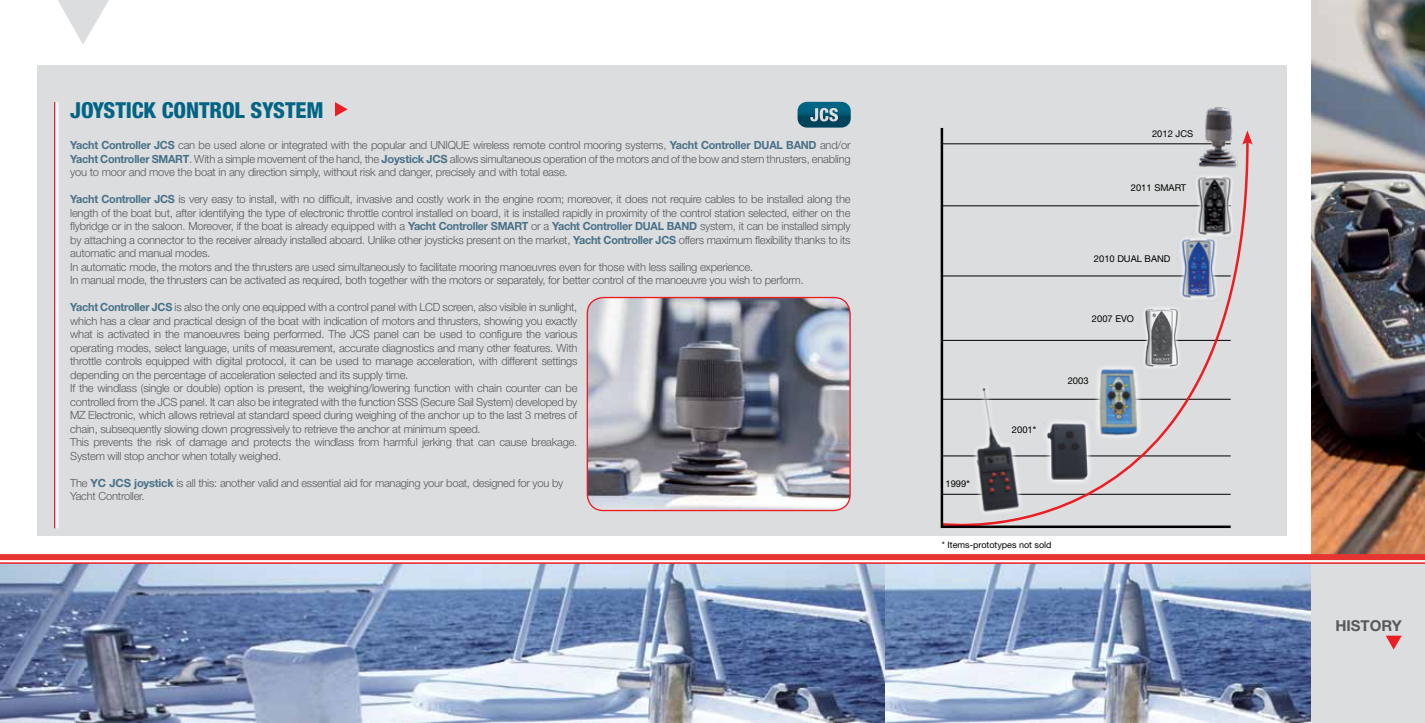
<style>
.page{position:relative;width:1425px;height:723px;background:#fff}
.page>*{position:absolute;margin:0;border:0;box-sizing:border-box;transform-origin:0 0}
.t1{font:800 condensed 22.05px "Helvetica Neue LT Std";letter-spacing:-.005em;color:#006485}
.t2{font:700 15px "Helvetica Neue LT Std";color:#58595b}
.t3{font:300 11.25px/13.5px "Helvetica Neue LT Std";letter-spacing:-.02em;color:#58595b}
.t4{font:9.3px "Helvetica Neue LT Std";color:#000}
.t5{font:9px "Helvetica Neue LT Std";color:#000}
.s1{font-weight:700;color:#487189}
.s2{font-family:"Trebuchet MS"}
</style>
<div class="page">
<img style="left:0;top:564px;width:1311px;height:159px">
<div style="left:37px;top:65px;width:1249px;height:471px;background:#dcddde"></div>
<div style="left:1311px;top:564px;width:113px;height:159px;background:#dcddde"></div>
<img style="left:1311px;top:0;width:113px;height:554px">
<hr style="left:0;top:562px;width:1424px;height:2px;background:#ed1d24">
<div style="left:0;top:554px;width:1424px;height:6px;background:#e63530"></div>
<img style="left:588px;top:297px;width:262px;height:213px">
<div style="left:586px;top:297px;width:264px;height:214px;border:1px solid #ed1d24;border-radius:16px"></div>
<svg style="left:335px;top:102px;width:12px;height:14px"></svg>
<hr style="left:54px;top:102px;width:2px;height:426px;background:#ed1d24">
<hr style="left:55px;top:102px;width:3px;height:426px;background:#fff">
<svg style="left:939px;top:145px;width:310px;height:416px"></svg>
<svg style="left:1245px;top:130px;width:7px;height:15px"></svg>
<img style="left:1233px;top:172px;width:3px;height:67px">
<svg style="left:939px;top:128px;width:294px;height:401px"></svg>
<hr style="left:942px;top:144px;width:288px;height:1px;background:#000">
<img style="left:1194px;top:107px;width:51px;height:62px">
<svg style="left:797px;top:102px;width:53px;height:26px"></svg>
<svg style="left:1386px;top:636px;width:15px;height:13px"></svg>
<svg style="left:58px;top:0;width:51px;height:44px"></svg>
<h1 class="t1" style="left:70px;top:96px;width:255px">JOYSTICK CONTROL SYSTEM</h1>
<p class="t3" style="left:70px;top:138px;width:781px"><span class="s1">Yacht Controller JCS</span> can be used alone or integrated with the popular and UNIQUE wireless remote control mooring systems, <span class="s1">Yacht Controller DUAL BAND</span> and/or<br><span class="s1">Yacht Controller Smart</span></p>
<p class="t3" style="left:70px;top:152px;width:782px;text-indent:119px">. With a simple movement of the hand, the <span class="s1">Joystick JCS</span> allows simultaneous operation of the motors and of the bow and stern thrusters, enabling you to moor and move the boat in any direction simply, without risk and danger, precisely and with total ease.</p>
<p class="t3" style="left:70px;top:192px;width:782px;text-align:justify"><span class="s1">Yacht Controller JCS</span> is very easy to install, with no difficult, invasive and costly work in the engine room; moreover, it does not require cables to be installed along the length of the boat but, after identifying the type of electronic throttle control installed on board, it is installed rapidly in proximity of the control station selected, either on the flybridge or in the saloon. Moreover, if the boat is already equipped with a <span class="s1">Yacht Controller Smart</span></p>
<p class="t3" style="left:70px;top:219px;width:781px;text-indent:461px">or a <span class="s1">Yacht Controller DUAL BAND</span> system, it can be installed simply by attaching a connector to the receiver already installed aboard. Unlike other joysticks present on the market, <span class="s1">Yacht Controller JCS</span> offers maximum flexibility thanks to its automatic and manual modes.<br>In automatic mode, the motors and the thrusters are used simultaneously to facilitate mooring manoeuvres even for those with less sailing experience.<br>In manual mode, the thrusters can be activated as required, both together with the motors or separately, for better control of the manoeuvre you wish to perform.</p>
<p class="t3" style="left:70px;top:300px;width:509px"><span class="s1">Yacht Controller JCS</span> is also the only one equipped with a control panel with LCD screen, also visible in sunlight, which has a clear and practical design of the boat with indication of motors and thrusters, showing you exactly what is activated in the manoeuvres being performed. The JCS panel can be used to configure the various operating modes, select language, units of measurement, accurate diagnostics and many other features. With throttle controls equipped with digital protocol, it can be used to manage acceleration, with different settings depending on the percentage of acceleration selected and its supply time.<br>If the windlass (single or double) option is present, the weighing/lowering function with chain counter can be controlled from the JCS panel. It can also be integrated with the function SSS (Secure Sail System) developed by MZ Electronic, which allows retrieval at standard speed during weighing of the anchor up to the last 3 metres of chain, subsequently slowing down progressively to retrieve the anchor at minimum speed.<br>This prevents the risk of damage and protects the windlass from harmful jerking that can cause breakage.<br>System will stop anchor when totally weighed.</p>
<p class="t3" style="left:70px;top:476px;width:495px">The <span class="s1">YC JCS joystick</span> is all this: another valid and essential aid for managing your boat, designed for you by<br>Yacht Controller.</p>
<p class="t4" style="left:1152px;top:128px;width:43px">2012 JCS</p>
<p class="t4" style="left:1130px;top:182px;width:57px">2011 SMART</p>
<p class="t4" style="left:945px;top:478px;width:26px">1999<span class="s2">*</span></p>
<p class="t4" style="left:1012px;top:424px;width:26px">2001<span class="s2">*</span></p>
<p class="t4" style="left:1093px;top:253px;width:78px">2010 DUAL BAND</p>
<p class="t4" style="left:1091px;top:313px;width:44px">2007 Evo</p>
<p class="t4" style="left:1067px;top:375px;width:22px">2003</p>
<p class="t5" style="left:942px;top:540px;width:111px">* Items-prototypes not sold</p>
<h2 class="t2" style="left:1335px;top:616px;width:68px">HISTORY</h2>
</div>
